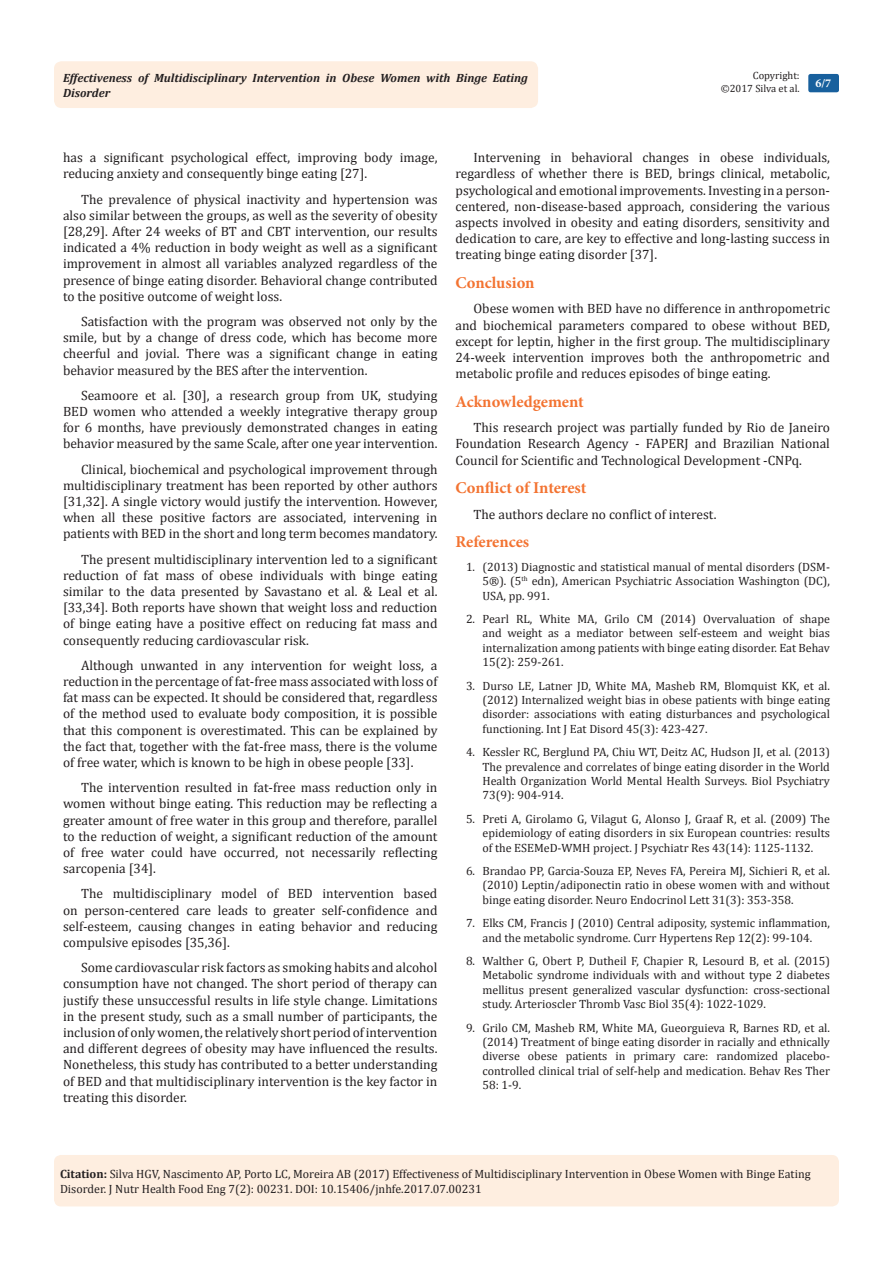
<style>
.page{position:relative;width:893px;height:1263px;background:#fff}
.page>*{position:absolute;margin:0;border:0;box-sizing:border-box;transform-origin:0 0}
.t1{font:700 16.5px "Minion Pro";letter-spacing:-.005em;color:#f37331}
.t2{font:13.5px/16.2px "Cambria";color:#231f20;text-align:justify}
.t3{font:12px/14.4px "Cambria";color:#231f20;text-align:justify}
.t4{font:italic 700 12px/14.4px "Cambria";color:#231f20}
.t5{font:700 12px "Minion Pro";color:#fff}
.t6{font:10.5px/12.6px "Cambria";color:#231f20;text-align:right}
.s1{font-weight:700}
</style>
<div class="page">
<div style="left:54px;top:1155px;width:785px;height:51px;background:#feeee0;border-radius:7px"></div>
<div style="left:54px;top:61px;width:484px;height:47px;background:#feeee0;border-radius:8px"></div>
<div style="left:808px;top:74px;width:31px;height:18px;background:#18609d;border-radius:2px"></div>
<p class="t6" style="left:721px;top:70px;width:80px">Copyright: ©2017 Silva et al.</p>
<p class="t4" style="left:63px;top:72px;width:466px">Effectiveness of Multidisciplinary Intervention in Obese Women with Binge Eating<br>Disorder</p>
<p class="t5" style="left:815px;top:79px;width:17px">6/7</p>
<p class="t2" style="left:63px;top:149px;width:376px">has a significant psychological effect, improving body image, reducing anxiety and consequently binge eating [27].</p>
<p class="t2" style="left:63px;top:192px;width:376px;text-indent:18px">The prevalence of physical inactivity and hypertension was also similar between the groups, as well as the severity of obesity [28,29]. After 24 weeks of BT and CBT intervention, our results indicated a 4% reduction in body weight as well as a significant improvement in almost all variables analyzed regardless of the presence of binge eating disorder. Behavioral change contributed to the positive outcome of weight loss.</p>
<p class="t2" style="left:63px;top:315px;width:376px;text-indent:18px">Satisfaction with the program was observed not only by the smile, but by a change of dress code, which has become more cheerful and jovial. There was a significant change in eating behavior measured by the BES after the intervention.</p>
<p class="t2" style="left:63px;top:388px;width:376px;text-indent:18px">Seamoore et al. [30], a research group from UK, studying BED women who attended a weekly integrative therapy group for 6 months, have previously demonstrated changes in eating behavior measured by the same Scale, after one year intervention.</p>
<p class="t2" style="left:63px;top:462px;width:376px;text-indent:18px">Clinical, biochemical and psychological improvement through multidisciplinary treatment has been reported by other authors [31,32]. A single victory would justify the intervention. However, when all these positive factors are associated, intervening in patients with BED in the short and long term becomes mandatory.</p>
<p class="t2" style="left:63px;top:551px;width:376px;text-indent:18px">The present multidisciplinary intervention led to a significant reduction of fat mass of obese individuals with binge eating similar to the data presented by Savastano et al. &amp; Leal et al. [33,34]. Both reports have shown that weight loss and reduction of binge eating have a positive effect on reducing fat mass and consequently reducing cardiovascular risk.</p>
<p class="t2" style="left:63px;top:658px;width:376px;text-indent:18px">Although unwanted in any intervention for weight loss, a reduction in the percentage of fat-free mass associated with loss of fat mass can be expected. It should be considered that, regardless of the method used to evaluate body composition, it is possible that this component is overestimated. This can be explained by the fact that, together with the fat-free mass, there is the volume of free water, which is known to be high in obese people [33].</p>
<p class="t2" style="left:63px;top:781px;width:376px;text-indent:18px">The intervention resulted in fat-free mass reduction only in women without binge eating. This reduction may be reflecting a greater amount of free water in this group and therefore, parallel to the reduction of weight, a significant reduction of the amount of free water could have occurred, not necessarily reflecting sarcopenia [34].</p>
<p class="t2" style="left:63px;top:887px;width:376px;text-indent:18px">The multidisciplinary model of BED intervention based on person-centered care leads to greater self-confidence and self-esteem, causing changes in eating behavior and reducing compulsive episodes [35,36].</p>
<p class="t2" style="left:63px;top:961px;width:376px;text-indent:18px">Some cardiovascular risk factors as smoking habits and alcohol consumption have not changed. The short period of therapy can justify these unsuccessful results in life style change. Limitations in the present study, such as a small number of participants, the inclusion of only women, the relatively short period of intervention and different degrees of obesity may have influenced the results.<br>Nonetheless, this study has contributed to a better understanding of BED and that multidisciplinary intervention is the key factor in treating this disorder.</p>
<p class="t2" style="left:455px;top:151px;width:376px;text-indent:18px">Intervening in behavioral changes in obese individuals, regardless of whether there is BED, brings clinical, metabolic, psychological and emotional improvements. Investing in a person&shy;centered, non-disease-based approach, considering the various aspects involved in obesity and eating disorders, sensitivity and dedication to care, are key to effective and long-lasting success in treating binge eating disorder [37].</p>
<p class="t1" style="left:455px;top:277px;width:81px">Conclusion</p>
<p class="t2" style="left:455px;top:302px;width:376px;text-indent:18px">Obese women with BED have no difference in anthropometric and biochemical parameters compared to obese without BED, except for leptin, higher in the first group. The multidisciplinary 24-week intervention improves both the anthropometric and metabolic profile and reduces episodes of binge eating.</p>
<p class="t1" style="left:455px;top:395px;width:130px">Acknowledgement</p>
<p class="t2" style="left:455px;top:421px;width:376px;text-indent:18px">This research project was partially funded by Rio de Janeiro Foundation Research Agency - FAPERJ and Brazilian National Council for Scientific and Technological Development -CNPq.</p>
<p class="t1" style="left:455px;top:482px;width:132px">Conflict of Interest</p>
<p class="t2" style="left:473px;top:506px;width:244px">The authors declare no conflict of interest.</p>
<p class="t1" style="left:455px;top:536px;width:75px">References</p>
<p class="t3" style="left:482px;top:561px;width:349px;text-indent:-16px">1. (2013) Diagnostic and statistical manual of mental disorders (DSM-5®). (5<sup>th</sup> edn), American Psychiatric Association Washington (DC), USA, pp. 991.</p>
<p class="t3" style="left:482px;top:613px;width:349px;text-indent:-16px">2. Pearl RL, White MA, Grilo CM (2014) Overvaluation of shape and weight as a mediator between self-esteem and weight bias internalization among patients with binge eating disorder. Eat Behav 15(2): 259-261.</p>
<p class="t3" style="left:482px;top:679px;width:349px;text-indent:-16px">3. Durso LE, Latner JD, White MA, Masheb RM, Blomquist KK, et al. (2012) Internalized weight bias in obese patients with binge eating disorder: associations with eating disturbances and psychological functioning. Int J Eat Disord 45(3): 423-427.</p>
<p class="t3" style="left:482px;top:746px;width:349px;text-indent:-16px">4. Kessler RC, Berglund PA, Chiu WT, Deitz AC, Hudson JI, et al. (2013)<br>The prevalence and correlates of binge eating disorder in the World Health Organization World Mental Health Surveys. Biol Psychiatry 73(9): 904-914.</p>
<p class="t3" style="left:482px;top:813px;width:349px;text-indent:-16px">5. Preti A, Girolamo G, Vilagut G, Alonso J, Graaf R, et al. (2009) The epidemiology of eating disorders in six European countries: results of the ESEMeD-WMH project. J Psychiatr Res 43(14): 1125-1132.</p>
<p class="t3" style="left:482px;top:865px;width:349px;text-indent:-16px">6. Brandao PP, Garcia-Souza EP, Neves FA, Pereira MJ, Sichieri R, et al. (2010) Leptin/adiponectin ratio in obese women with and without binge eating disorder. Neuro Endocrinol Lett 31(3): 353-358.</p>
<p class="t3" style="left:466px;top:916px;width:365px;text-align:center">7. Elks CM, Francis J (2010) Central adiposity, systemic inflammation, and the metabolic syndrome. Curr Hypertens Rep 12(2): 99-104.</p>
<p class="t3" style="left:482px;top:955px;width:349px;text-indent:-16px">8. Walther G, Obert P, Dutheil F, Chapier R, Lesourd B, et al. (2015)<br>Metabolic syndrome individuals with and without type 2 diabetes mellitus present generalized vascular dysfunction: cross-sectional study. Arterioscler Thromb Vasc Biol 35(4): 1022-1029.</p>
<p class="t3" style="left:482px;top:1021px;width:349px;text-indent:-16px">9. Grilo CM, Masheb RM, White MA, Gueorguieva R, Barnes RD, et al. (2014) Treatment of binge eating disorder in racially and ethnically diverse obese patients in primary care: randomized placebo&shy;controlled clinical trial of self-help and medication. Behav Res Ther 58: 1-9.</p>
<p class="t3" style="left:60px;top:1167px;width:752px"><span class="s1">Citation:</span> Silva HGV, Nascimento AP, Porto LC, Moreira AB (2017) Effectiveness of Multidisciplinary Intervention in Obese Women with Binge Eating<br>Disorder. J Nutr Health Food Eng 7(2): 00231. DOI: 10.15406/jnhfe.2017.07.00231</p>
</div>
